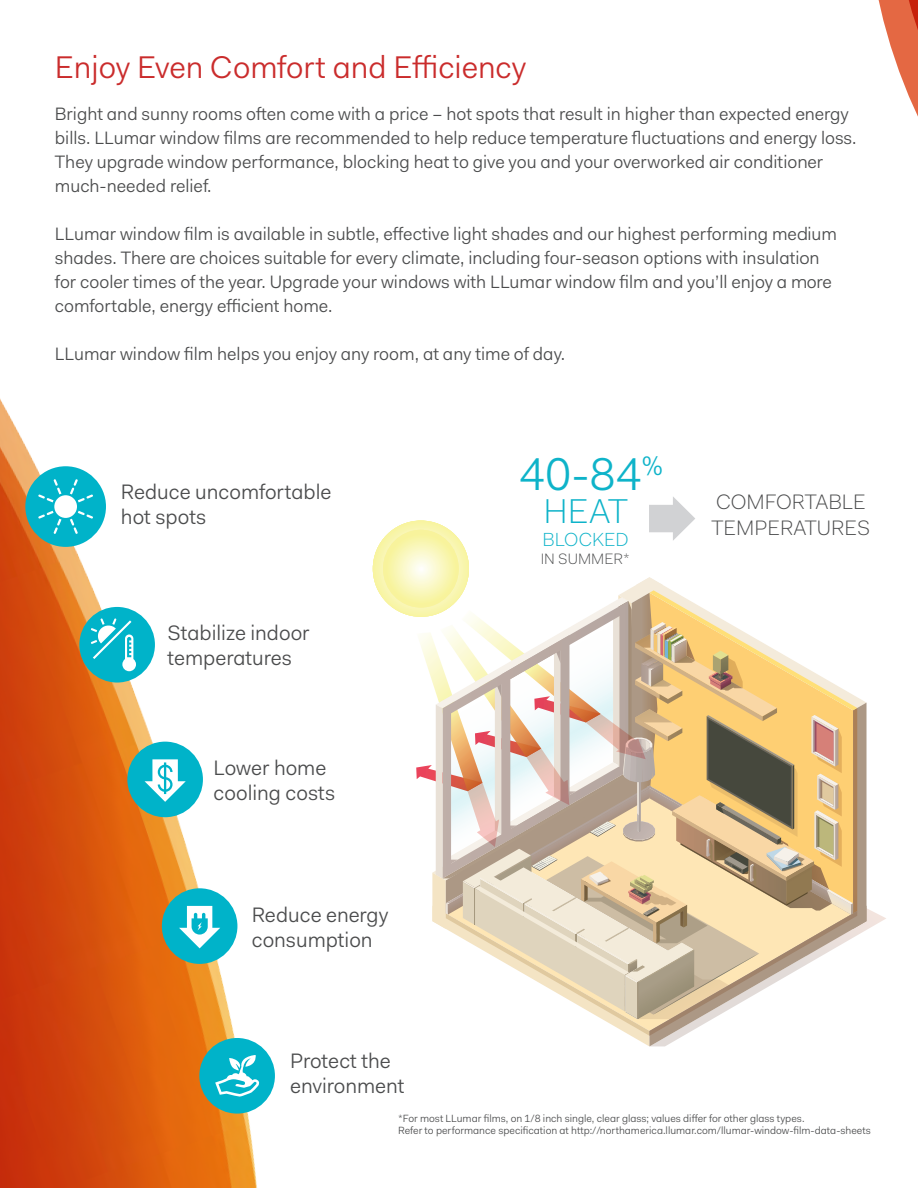
<style>
.page{position:relative;width:918px;height:1188px;background:#fff}
.page>*{position:absolute;margin:0;border:0;box-sizing:border-box;transform-origin:0 0}
.t1{font:46.05px "L Lumar Fakt Pro Blond";color:#0eb3c9}
.t2{font:300 34.65px "L Lumar Fakt Pro";color:#0eb3c9}
.t3{font:31.5px "L Lumar Fakt Pro Blond";color:#ca2c2c}
.t4{font:21px/25.2px "L Lumar Fakt Pro Blond";color:#4b4c4d}
.t5{font:300 21px "L Lumar Fakt Pro";color:#4b4c4d}
.t6{font:300 19.05px "L Lumar Fakt Pro";color:#0eb3c9}
.t7{font:18px/24px "L Lumar Fakt Pro Blond";color:#4b4c4d}
.t8{font:300 15.15px "L Lumar Fakt Pro";color:#4b4c4d}
.t9{font:10.5px/12.6px "L Lumar Fakt Pro Blond";color:#4b4c4d}
</style>
<div class="page">
<svg style="left:475px;top:497px;width:392px;height:549px"></svg>
<img style="left:0;top:398px;width:475px;height:790px">
<div style="left:25px;top:466px;width:81px;height:81px;background:#00b3c9;border-radius:50%"></div>
<svg style="left:38px;top:479px;width:55px;height:55px"></svg>
<div style="left:162px;top:888px;width:75px;height:76px;background:#00b3c9;border-radius:50%"></div>
<svg style="left:179px;top:906px;width:41px;height:42px"></svg>
<div style="left:79px;top:607px;width:76px;height:76px;background:#00b3c9;border-radius:50%"></div>
<svg style="left:91px;top:618px;width:45px;height:53px"></svg>
<div style="left:127px;top:742px;width:76px;height:75px;background:#00b3c9;border-radius:50%"></div>
<svg style="left:145px;top:759px;width:41px;height:43px"></svg>
<div style="left:199px;top:1038px;width:76px;height:76px;background:#00b3c9;border-radius:50%"></div>
<svg style="left:215px;top:1055px;width:44px;height:42px"></svg>
<svg style="left:804px;top:0;width:114px;height:500px"></svg>
<p class="t3" style="left:55px;top:46px;width:473px">Enjoy Even Comfort and Efficiency</p>
<p class="t7" style="left:55px;top:102px;width:803px">Bright and sunny rooms often come with a price – hot spots that result in higher than expected energy bills. LLumar window films are recommended to help reduce temperature fluctuations and energy loss.<br>They upgrade window performance, blocking heat to give you and your overworked air conditioner much-needed relief.</p>
<p class="t7" style="left:55px;top:222px;width:784px">LLumar window film is available in subtle, effective light shades and our highest performing medium shades. There are choices suitable for every climate, including four-season options with insulation for cooler times of the year. Upgrade your windows with LLumar window film and you’ll enjoy a more comfortable, energy efficient home.</p>
<p class="t7" style="left:55px;top:342px;width:512px">LLumar window film helps you enjoy any room, at any time of day.</p>
<p class="t4" style="left:121px;top:479px;width:212px">Reduce uncomfortable</p>
<p class="t4" style="left:121px;top:504px;width:87px">hot spots</p>
<p class="t4" style="left:168px;top:620px;width:144px">Stabilize indoor</p>
<p class="t4" style="left:168px;top:645px;width:126px">temperatures</p>
<p class="t4" style="left:213px;top:755px;width:114px">Lower home</p>
<p class="t4" style="left:213px;top:780px;width:123px">cooling costs</p>
<p class="t4" style="left:252px;top:902px;width:138px">Reduce energy consumption</p>
<p class="t1" style="left:519px;top:444px;width:145px">40-84<sup>%</sup></p>
<p class="t2" style="left:544px;top:488px;width:86px">HEAT</p>
<p class="t6" style="left:543px;top:526px;width:88px">BLOCKED</p>
<p class="t8" style="left:541px;top:549px;width:91px">IN SUMMER*</p>
<p class="t5" style="left:716px;top:488px;width:151px">COMFORTABLE</p>
<p class="t5" style="left:712px;top:514px;width:160px">TEMPERATURES</p>
<p class="t4" style="left:290px;top:1048px;width:102px">Protect the</p>
<p class="t4" style="left:290px;top:1073px;width:116px">environment</p>
<p class="t9" style="left:398px;top:1112px;width:474px">*For most LLumar films, on 1/8 inch single, clear glass; values differ for other glass types.<br>Refer to performance specification at http://northamerica.llumar.com/llumar-window-film-data-sheets</p>
</div>
